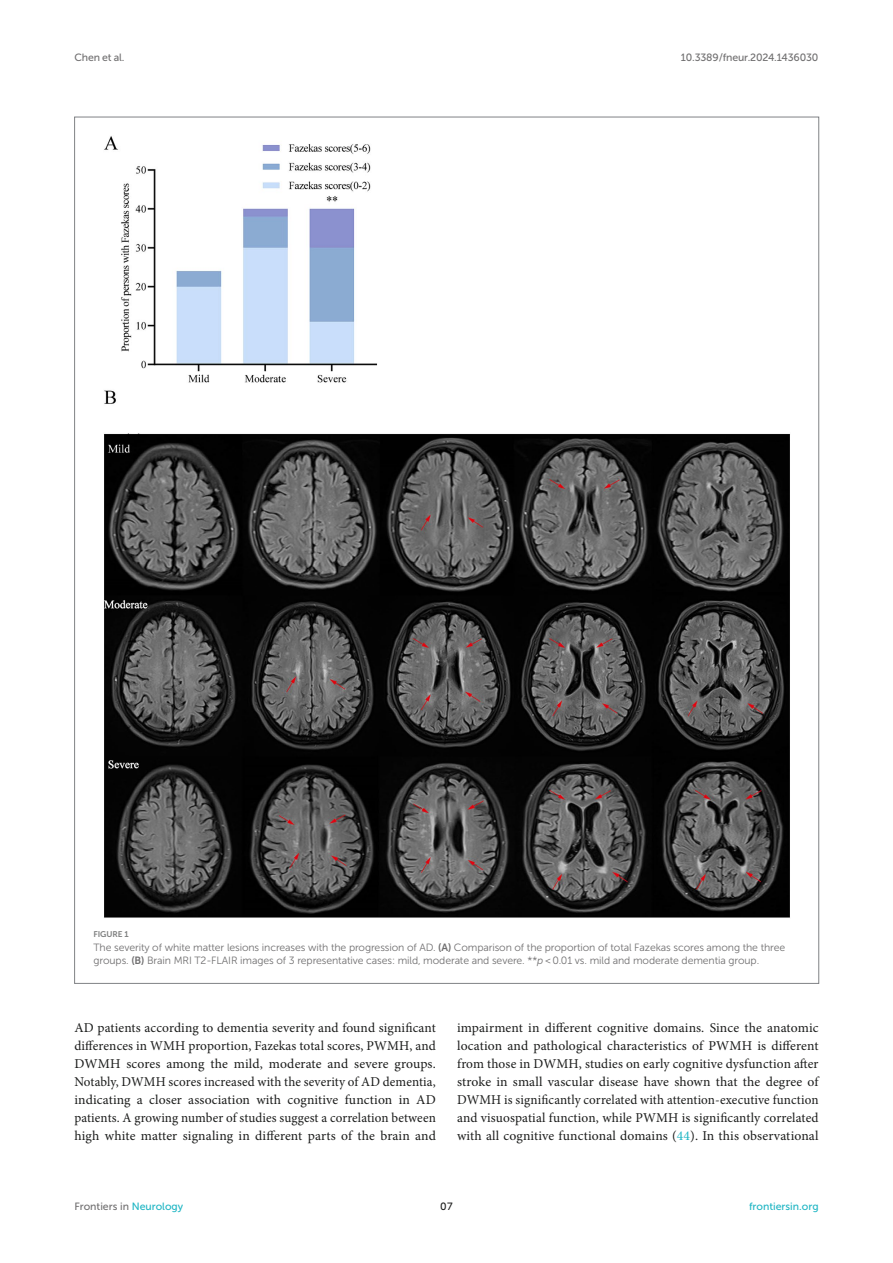
<style>
.page{position:relative;width:893px;height:1263px;background:#fff}
.page>*{position:absolute;margin:0;border:0;box-sizing:border-box;transform-origin:0 0}
.TEXT{font:13.5px/18px "Minion Pro";letter-spacing:.01em;color:#1b1c1b;text-align:justify}
.FIG_LEG{font:10.5px/13.5px "Museo Sans 300";letter-spacing:-.01em;color:#706f70}
.t1{font:10.5px "Museo Sans 500";letter-spacing:-.015em;color:#706f70}
.t2{font:10.5px "Museo Sans 500";color:#1db5c3}
.t3{font:10.5px "Museo Sans 500";color:#1b1c1b}
.FIG_HD{font:8.25px "Museo Sans 700";letter-spacing:-.01em;color:#7e7f7f}
.s1{font-family:"Museo Sans 700"}
.s2{font-style:italic}
.s3{color:#1db5c3}
</style>
<div class="page">
<img style="left:104px;top:136px;width:686px;height:782px">
<p class="t1" style="left:74px;top:51px;width:52px">Chen et al.</p>
<p class="t1" style="left:681px;top:51px;width:139px">10.3389/fneur.2024.1436030</p>
<p class="FIG_HD" style="left:94px;top:930px;width:37px">FIGURE 1</p>
<p class="FIG_LEG" style="left:94px;top:941px;width:693px">The severity of white matter lesions increases with the progression of AD. <span class="s1">(A)</span> Comparison of the proportion of total Fazekas scores among the three groups. <span class="s1">(B)</span> Brain MRI T2-FLAIR images of 3 representative cases: mild, moderate and severe. **<span class="s2">p</span> &lt; 0.01 vs. mild and moderate dementia group.</p>
<p class="TEXT" style="left:74px;top:1019px;width:363px">AD patients according to dementia severity and found significant differences in WMH proportion, Fazekas total scores, PWMH, and DWMH scores among the mild, moderate and severe groups.<br>Notably, DWMH scores increased with the severity of AD dementia, indicating a closer association with cognitive function in AD patients. A growing number of studies suggest a correlation between high white matter signaling in different parts of the brain and</p>
<p class="TEXT" style="left:457px;top:1019px;width:363px">impairment in different cognitive domains. Since the anatomic location and pathological characteristics of PWMH is different from those in DWMH, studies on early cognitive dysfunction after stroke in small vascular disease have shown that the degree of DWMH is significantly correlated with attention-executive function and visuospatial function, while PWMH is significantly correlated with all cognitive functional domains (<span class="s3">44</span>). In this observational</p>
<p class="t1" style="left:74px;top:1200px;width:110px">Frontiers in <span class="s3">Neurology</span></p>
<p class="t3" style="left:440px;top:1200px;width:14px">07</p>
<p class="t2" style="left:749px;top:1200px;width:71px">frontiersin.org</p>
</div>
